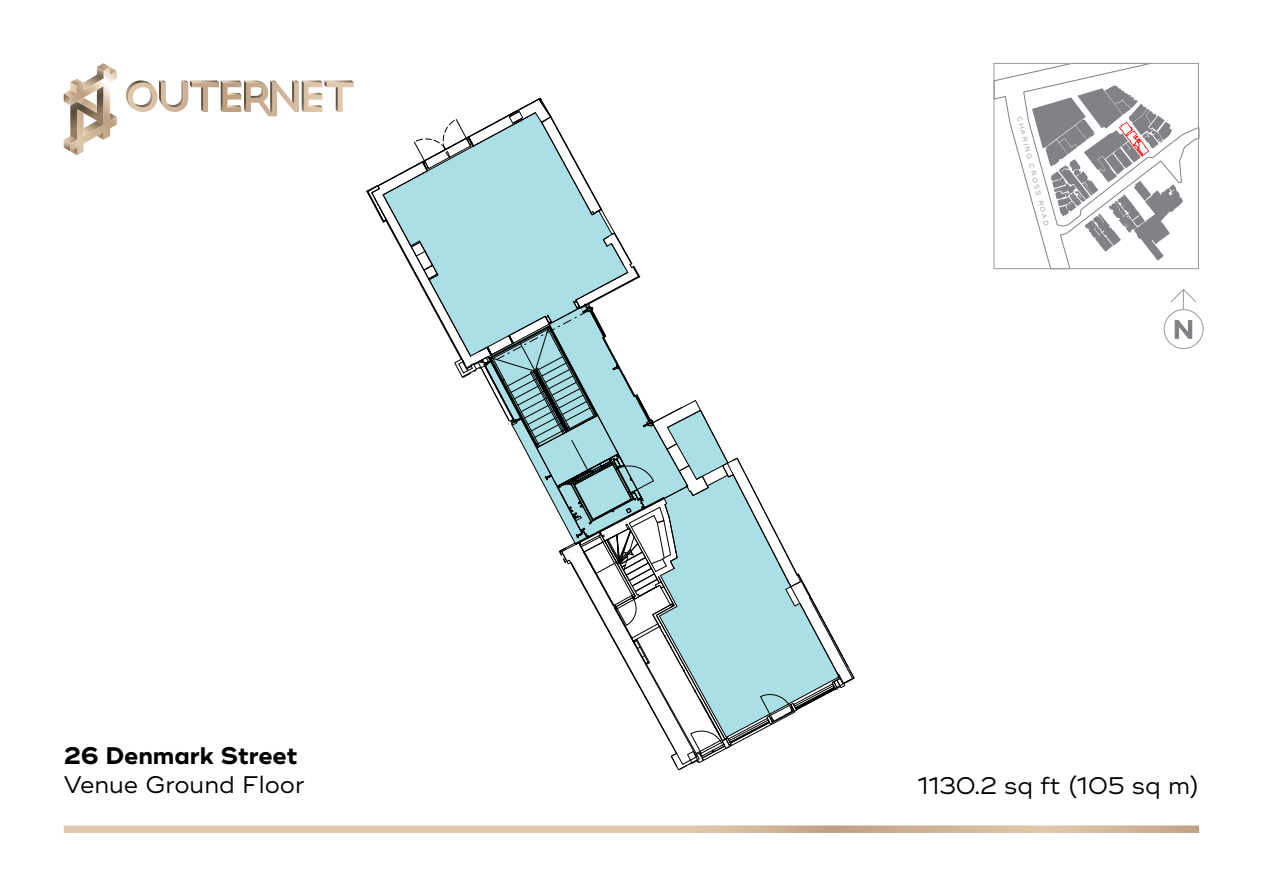
<style>
.page{position:relative;width:1263px;height:893px;background:#fff}
.page>*{position:absolute;margin:0;border:0;box-sizing:border-box;transform-origin:0 0}
.t1{font:24px "Ridley Grotesk";color:#000}
.t2{font:700 24px "Ridley Grotesk";color:#000}
.t3{font:6.6px "Ridley Grotesk";color:#999}
</style>
<div class="page">
<svg style="left:64px;top:825px;width:1135px;height:8px;background:#dac3a8"></svg>
<svg style="left:64px;top:63px;width:53px;height:92px"></svg>
<svg style="left:126px;top:80px;width:228px;height:36px"></svg>
<svg style="left:366px;top:97px;width:489px;height:674px"></svg>
<svg style="left:995px;top:65px;width:202px;height:202px"></svg>
<div style="left:993px;top:63px;width:206px;height:206px;border:1px solid #999"></div>
<svg style="left:1163px;top:289px;width:41px;height:60px"></svg>
<p class="t3" style="left:1023px;top:115px;width:114px;rotate:76deg">CHARING CROSS ROAD</p>
<p class="t2" style="left:64px;top:741px;width:235px">26 Denmark Street</p>
<p class="t1" style="left:64px;top:770px;width:243px">Venue Ground Floor</p>
<p class="t1" style="left:917px;top:771px;width:283px">1130.2 sq ft (105 sq m)</p>
</div>
